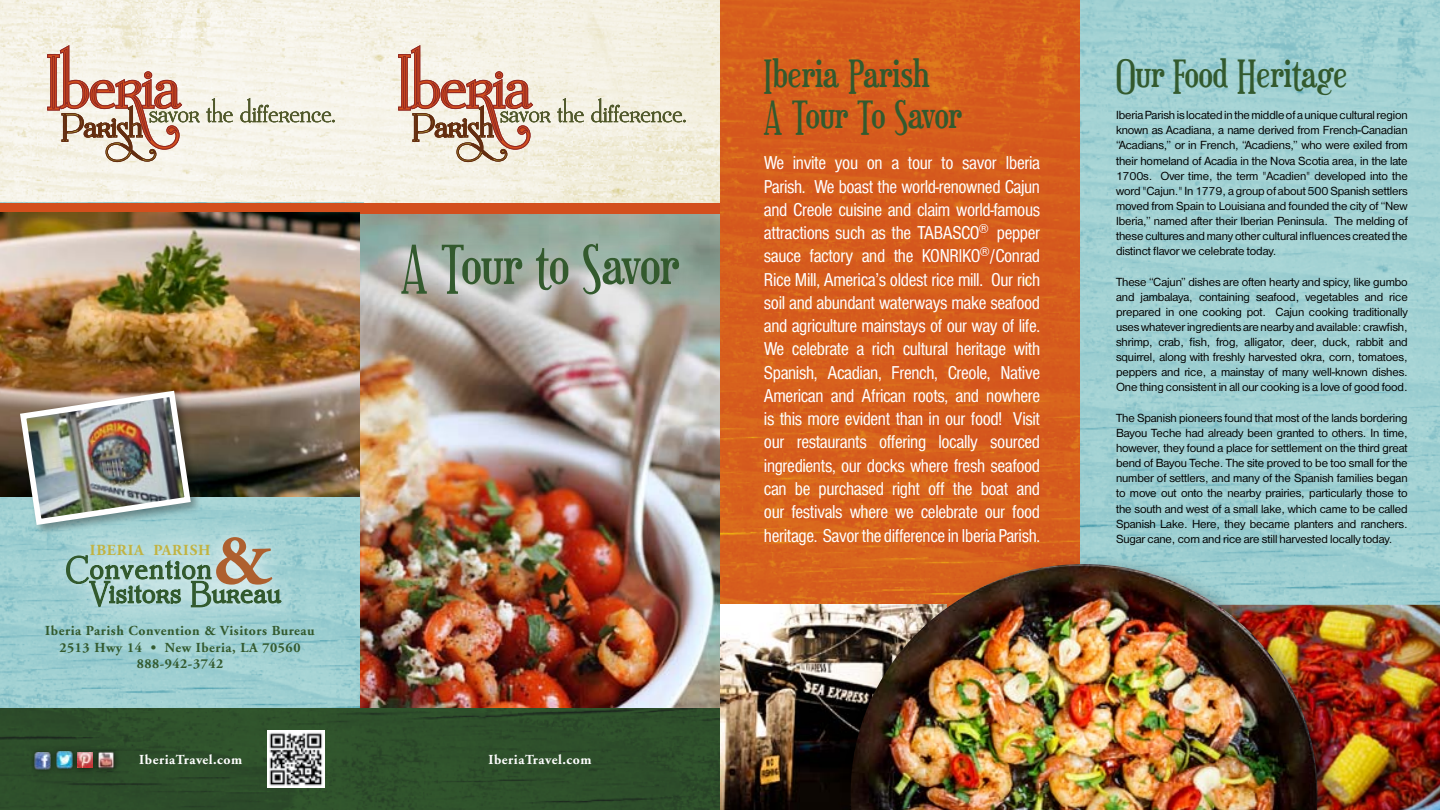
<style>
.page{position:relative;width:1440px;height:810px;background:#fff}
.page>*{position:absolute;margin:0;border:0;box-sizing:border-box;transform-origin:0 0}
.t1{font:700 72.62px "Adobe Garamond Pro";color:#ae602f}
.t2{font:57.5px "Euphorigenic";letter-spacing:-.005em;color:#335a2e}
.t3{font:40px/41.2px "Euphorigenic";color:#335a2e}
.t4{font:condensed 19.38px/23.2px "Helvetica";letter-spacing:-.02em;color:#fff;text-align:justify}
.t5{font:700 15.38px "Adobe Garamond Pro";letter-spacing:.05em;color:#c1b341}
.t6{font:700 13.75px/16.5px "Adobe Garamond";letter-spacing:.04em;color:#335a2e;text-align:center}
.t7{font:700 13.75px "Adobe Garamond";letter-spacing:.04em;color:#fff}
.t8{font:12.25px/15.1px "Helvetica Rmn";letter-spacing:-.01em;color:#000;text-align:justify}
</style>
<div class="page">
<img style="left:0;top:0;width:720px;height:203px">
<img style="left:0;top:497px;width:360px;height:212px">
<img style="left:360px;top:214px;width:360px;height:495px">
<div style="left:0;top:709px;width:720px;height:101px;background:#2e4f2b"></div>
<img style="left:720px;top:0;width:360px;height:605px">
<svg style="left:1080px;top:0;width:360px;height:605px;fill:#a2d1d3"></svg>
<img style="left:1344px;top:605px;width:96px;height:205px">
<img style="left:720px;top:605px;width:121px;height:205px">
<svg style="left:557px;top:98px;width:27px;height:24px"></svg>
<svg style="left:591px;top:98px;width:95px;height:25px"></svg>
<svg style="left:398px;top:45px;width:153px;height:118px"></svg>
<div style="left:369px;top:210px;width:343px;height:119px;background:#fff;opacity:.75"></div>
<div style="left:0;top:203px;width:720px;height:11px;background:#d34f1d"></div>
<div style="left:841px;top:554px;width:503px;height:256px;background:#000;opacity:.45"></div>
<img style="left:851px;top:564px;width:466px;height:246px">
<svg style="left:206px;top:98px;width:27px;height:24px"></svg>
<svg style="left:240px;top:98px;width:95px;height:25px"></svg>
<svg style="left:47px;top:45px;width:153px;height:118px"></svg>
<svg style="left:46px;top:518px;width:255px;height:110px;fill:#a5d2d4"></svg>
<svg style="left:65px;top:554px;width:218px;height:55px"></svg>
<img style="left:0;top:213px;width:360px;height:284px">
<div style="left:18px;top:389px;width:184px;height:147px;background:#000;opacity:.35"></div>
<img style="left:17px;top:388px;width:177px;height:140px">
<div style="left:29px;top:747px;width:28px;height:28px;background:#2a4727"></div>
<img style="left:34px;top:752px;width:17px;height:17px">
<div style="left:72px;top:747px;width:27px;height:27px;background:#253f24"></div>
<img style="left:79px;top:752px;width:14px;height:16px">
<div style="left:51px;top:747px;width:28px;height:27px;background:#000;opacity:.55"></div>
<img style="left:56px;top:752px;width:17px;height:16px">
<div style="left:93px;top:747px;width:27px;height:27px;background:#274225"></div>
<img style="left:96px;top:752px;width:19px;height:17px">
<img style="left:267px;top:731px;width:57px;height:57px">
<h2 class="t2" style="left:401px;top:237px;width:280px">A Tour to Savor</h2>
<p class="t5" style="left:90px;top:542px;width:122px">IBERIA PARISH</p>
<h1 class="t1" style="left:212px;top:518px;width:61px">&amp;</h1>
<p class="t6" style="left:45px;top:623px;width:271px">Iberia Parish Convention &amp; Visitors Bureau<br>2513 Hwy 14 • New Iberia, LA 70560<br>888-942-3742</p>
<p class="t7" style="left:139px;top:752px;width:105px">IberiaTravel.com</p>
<p class="t7" style="left:488px;top:752px;width:105px">IberiaTravel.com</p>
<h3 class="t3" style="left:764px;top:56px;width:199px">Iberia Parish<br>A Tour To Savor</h3>
<p class="t4" style="left:764px;top:153px;width:278px">We invite you on a tour to savor Iberia Parish. We boast the world-renowned Cajun and Creole cuisine and claim world-famous attractions such as the TABASCO<sup>®</sup> pepper sauce factory and the KONRIKO<sup>®</sup>/Conrad Rice Mill, America’s oldest rice mill. Our rich soil and abundant waterways make seafood and agriculture mainstays of our way of life.<br>We celebrate a rich cultural heritage with Spanish, Acadian, French, Creole, Native American and African roots, and nowhere is this more evident than in our food! Visit our restaurants offering locally sourced ingredients, our docks where fresh seafood can be purchased right off the boat and our festivals where we celebrate our food heritage. Savor the difference in Iberia Parish.</p>
<h3 class="t3" style="left:1116px;top:56px;width:233px">Our Food Heritage</h3>
<p class="t8" style="left:1116px;top:109px;width:293px">Iberia Parish is located in the middle of a unique cultural region known as Acadiana, a name derived from French-Canadian “Acadians,” or in French, “Acadiens,” who were exiled from their homeland of Acadia in the Nova Scotia area, in the late 1700s. Over time, the term "Acadien" developed into the word "Cajun." In 1779, a group of about 500 Spanish settlers moved from Spain to Louisiana and founded the city of “New Iberia,” named after their Iberian Peninsula. The melding of these cultures and many other cultural influences created the distinct flavor we celebrate today.</p>
<p class="t8" style="left:1116px;top:275px;width:293px">These “Cajun” dishes are often hearty and spicy, like gumbo and jambalaya, containing seafood, vegetables and rice prepared in one cooking pot. Cajun cooking traditionally uses whatever ingredients are nearby and available: crawfish, shrimp, crab, fish, frog, alligator, deer, duck, rabbit and squirrel, along with freshly harvested okra, corn, tomatoes, peppers and rice, a mainstay of many well-known dishes.<br>One thing consistent in all our cooking is a love of good food.</p>
<p class="t8" style="left:1116px;top:411px;width:293px">The Spanish pioneers found that most of the lands bordering Bayou Teche had already been granted to others. In time, however, they found a place for settlement on the third great bend of Bayou Teche. The site proved to be too small for the number of settlers, and many of the Spanish families began to move out onto the nearby prairies, particularly those to the south and west of a small lake, which came to be called Spanish Lake. Here, they became planters and ranchers.<br>Sugar cane, corn and rice are still harvested locally today.</p>
</div>
